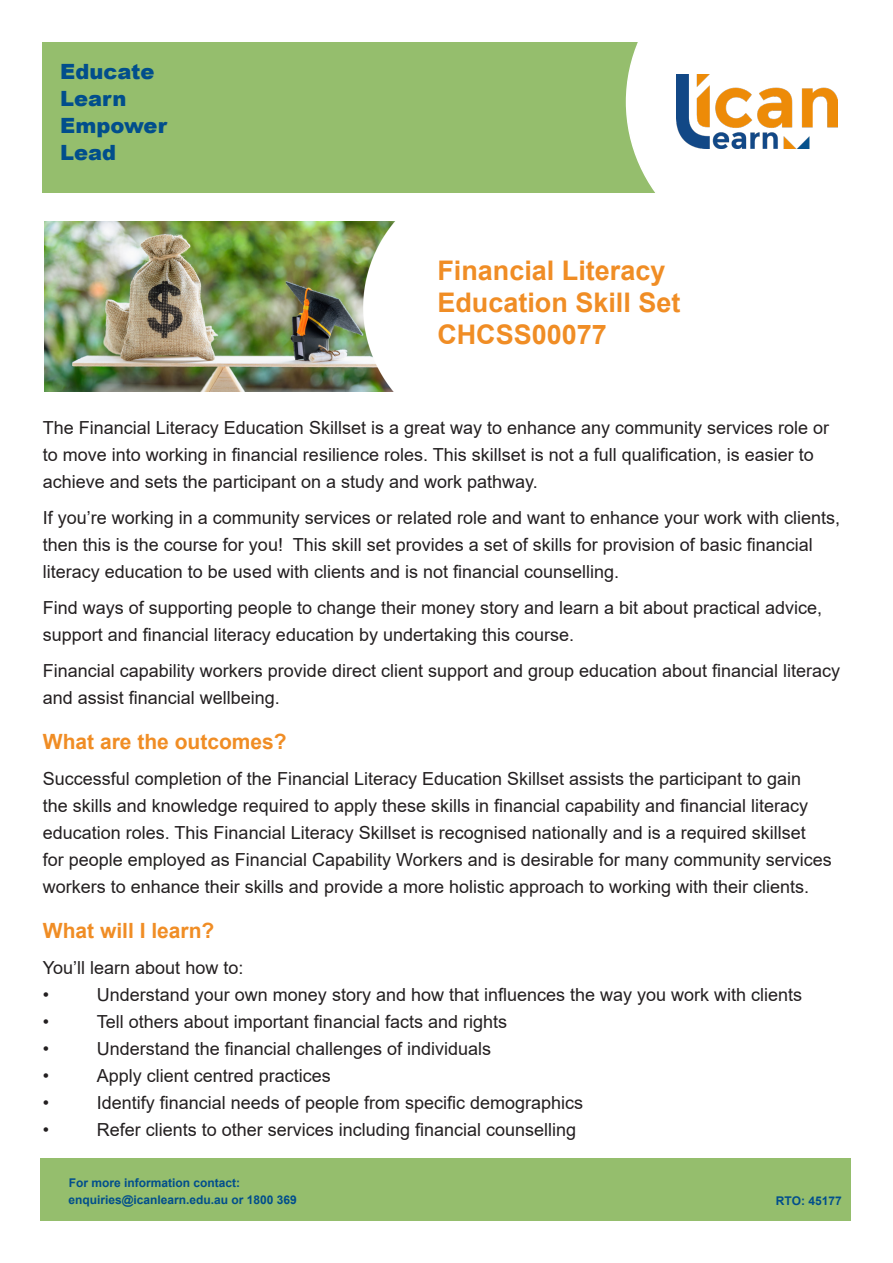
<style>
.page{position:relative;width:893px;height:1263px;background:#fff}
.page>*{position:absolute;margin:0;border:0;box-sizing:border-box;transform-origin:0 0}
.t1{font:700 27px/32.4px "Arial";color:#f08d25}
.t2{font:700 21px "Arial";color:#f08d25}
.t3{font:900 21px "Arial";color:#014e8c}
.t4{font:18px/27px "Arial";color:#231f20}
.t5{font:700 12px "Arial";color:#014e8c}
</style>
<div class="page">
<div style="left:41px;top:1158px;width:810px;height:62px;background:#95be6d"></div>
<div style="left:43px;top:42px;width:810px;height:150px;background:#95be6d"></div>
<div style="left:626px;top:42px;width:227px;height:151px;background:#fff"></div>
<img style="left:676px;top:74px;width:162px;height:75px">
<img style="left:44px;top:221px;width:351px;height:171px">
<p class="t3" style="left:60px;top:57px;width:96px">Educate</p>
<p class="t3" style="left:60px;top:84px;width:68px">Learn</p>
<p class="t3" style="left:60px;top:111px;width:108px">Empower</p>
<p class="t3" style="left:60px;top:138px;width:58px">Lead</p>
<p class="t1" style="left:437px;top:254px;width:230px">Financial Literacy</p>
<p class="t1" style="left:437px;top:287px;width:245px">Education Skill Set<br>CHCSS00077</p>
<p class="t4" style="left:43px;top:414px;width:788px">The Financial Literacy Education Skillset is a great way to enhance any community services role or to move into working in financial resilience roles. This skillset is not a full qualification, is easier to achieve and sets the participant on a study and work pathway.</p>
<p class="t4" style="left:43px;top:504px;width:799px">If you’re working in a community services or related role and want to enhance your work with clients, then this is the course for you! This skill set provides a set of skills for provision of basic financial literacy education to be used with clients and is not financial counselling.</p>
<p class="t4" style="left:43px;top:594px;width:781px">Find ways of supporting people to change their money story and learn a bit about practical advice, support and financial literacy education by undertaking this course.</p>
<p class="t4" style="left:43px;top:657px;width:799px">Financial capability workers provide direct client support and group education about financial literacy and assist financial wellbeing.</p>
<p class="t2" style="left:43px;top:726px;width:245px">What are the outcomes?</p>
<p class="t4" style="left:43px;top:765px;width:790px">Successful completion of the Financial Literacy Education Skillset assists the participant to gain<br>the skills and knowledge required to apply these skills in financial capability and financial literacy education roles. This Financial Literacy Skillset is recognised nationally and is a required skillset<br>for people employed as Financial Capability Workers and is desirable for many community services workers to enhance their skills and provide a more holistic approach to working with their clients.</p>
<p class="t2" style="left:43px;top:915px;width:173px">What will I learn?</p>
<p class="t4" style="left:43px;top:954px;width:202px">You’ll learn about how to:</p>
<p class="t4" style="left:43px;top:981px;width:8px">•</p>
<p class="t4" style="left:97px;top:981px;width:707px">Understand your own money story and how that influences the way you work with clients</p>
<p class="t4" style="left:43px;top:1008px;width:8px">•</p>
<p class="t4" style="left:97px;top:1008px;width:412px">Tell others about important financial facts and rights</p>
<p class="t4" style="left:43px;top:1035px;width:8px">•</p>
<p class="t4" style="left:97px;top:1035px;width:396px">Understand the financial challenges of individuals</p>
<p class="t4" style="left:43px;top:1062px;width:8px">•</p>
<p class="t4" style="left:97px;top:1062px;width:236px">Apply client centred practices</p>
<p class="t4" style="left:43px;top:1089px;width:8px">•</p>
<p class="t4" style="left:97px;top:1089px;width:488px">Identify financial needs of people from specific demographics</p>
<p class="t4" style="left:43px;top:1116px;width:8px">•</p>
<p class="t4" style="left:97px;top:1116px;width:481px">Refer clients to other services including financial counselling</p>
<p class="t5" style="left:69px;top:1174px;width:173px">For more information contact:</p>
<p class="t5" style="left:68px;top:1191px;width:230px">enquiries@icanlearn.edu.au or 1800 369</p>
<p class="t5" style="left:776px;top:1192px;width:67px">RTO: 45177</p>
</div>
